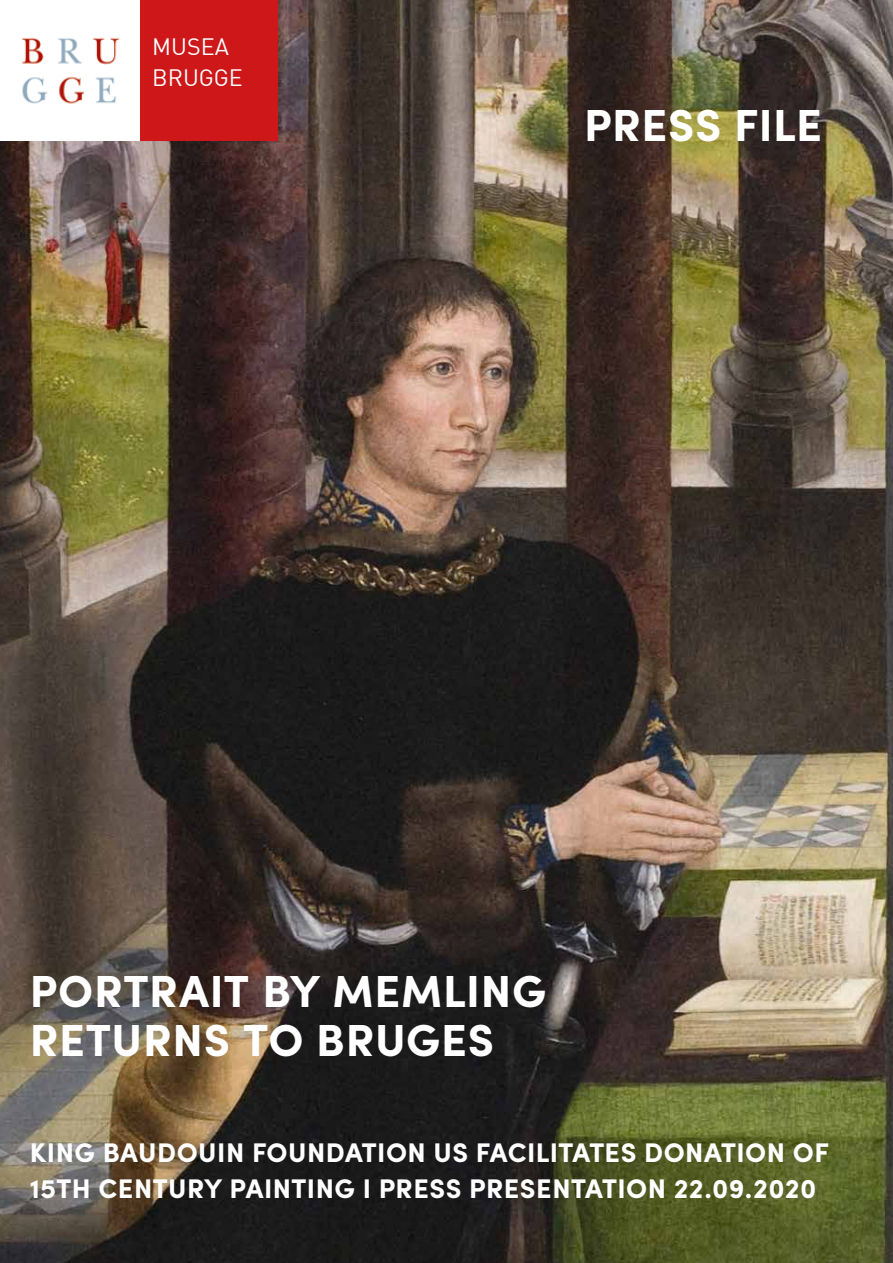
<style>
.page{position:relative;width:893px;height:1263px;background:#fff}
.page>*{position:absolute;margin:0;border:0;box-sizing:border-box;transform-origin:0 0}
.t1{font:700 45px/49.2px "Sofia Pro";letter-spacing:.015em;color:#fff}
.t2{font:700 27px/36px "Sofia Pro";letter-spacing:.015em;color:#fff}
.t3{font:23.25px/30.9px "DIN Offc Pro";color:#fff}
</style>
<div class="page">
<img style="left:0;top:0;width:893px;height:1263px">
<div style="left:137px;top:0;width:140px;height:141px;background:#cd1719"></div>
<img style="left:0;top:0;width:140px;height:141px">
<p class="t3" style="left:152px;top:29px;width:92px">MUSEA<br>BRUGGE</p>
<h1 class="t1" style="left:584px;top:97px;width:240px">PRESS FILE</h1>
<h1 class="t1" style="left:30px;top:964px;width:518px">PORTRAIT BY MEMLING<br>RETURNS TO BRUGES</h1>
<p class="t2" style="left:30px;top:1133px;width:801px">KING BAUDOUIN FOUNDATION US FACILITATES DONATION OF<br>15TH CENTURY PAINTING I PRESS PRESENTATION 22.09.2020</p>
</div>
